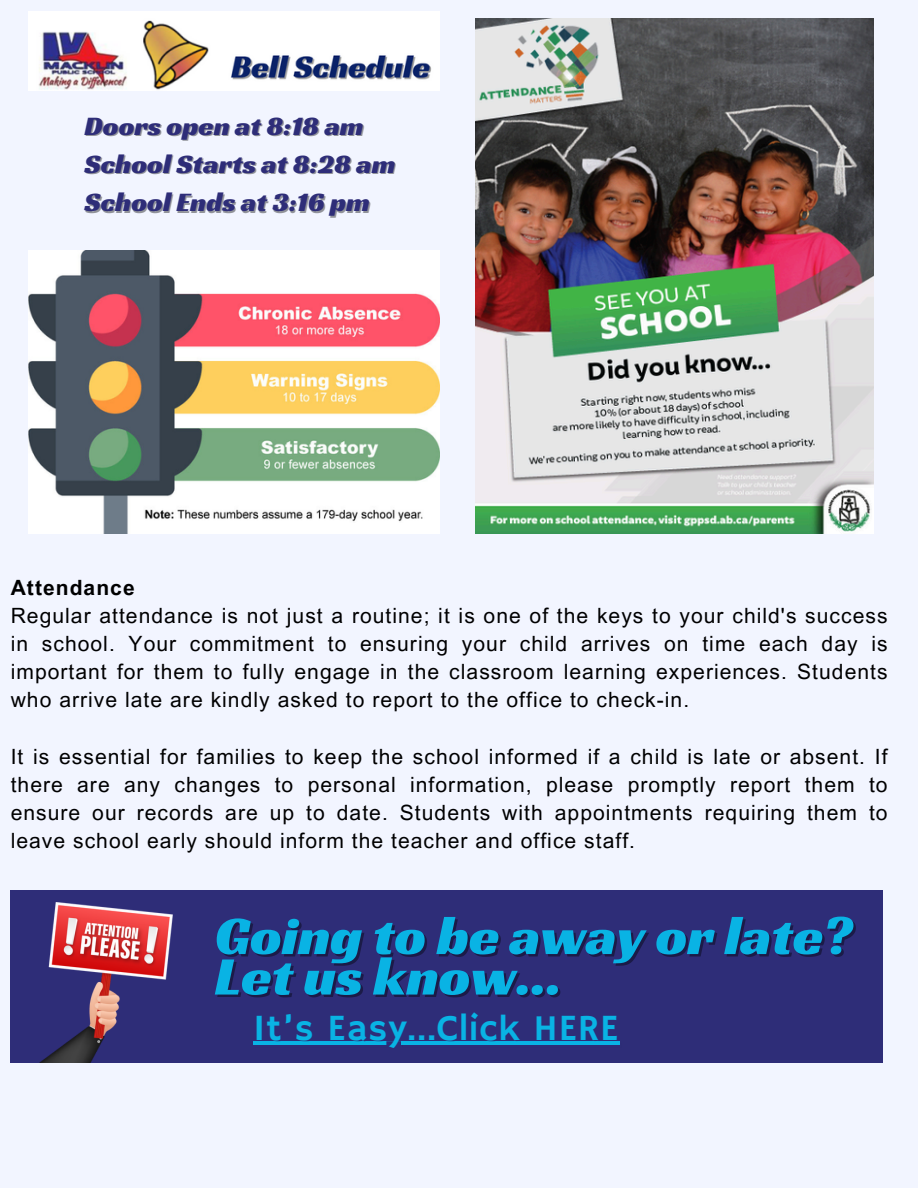
<style>
.page{position:relative;width:918px;height:1188px;background:#fff}
.page>*{position:absolute;margin:0;border:0;box-sizing:border-box;transform-origin:0 0}
.t1{font:55.2px/40.5px "Racing Sans One";color:#09b3e4}
.t2{font:36.9px "Hammersmith One";letter-spacing:.02em;color:#09b3e4}
.t3{font:27.6px "Racing Sans One";color:#2e2d78}
.t4{font:21px/28.2px "Arial MT Pro";letter-spacing:.05em;color:#000;text-align:justify}
.t5{font:700 21px "Arial MT Pro";letter-spacing:.05em;color:#000}
</style>
<div class="page">
<img style="left:0;top:0;width:918px;height:1188px">
<hr style="left:253px;top:1042px;width:366px;height:3px;background:#09b3e4">
<h3 class="t3" style="left:85px;top:108px;width:281px">Doors open at 8:18 am</h3>
<p class="t3" style="left:85px;top:146px;width:312px">School Starts at 8:28 am</p>
<p class="t3" style="left:85px;top:184px;width:287px">School Ends at 3:16 pm</p>
<p class="t5" style="left:11px;top:580px;width:126px">Attendance</p>
<p class="t4" style="left:11px;top:604px;width:878px">Regular attendance is not just a routine; it is one of the keys to your child's success in school. Your commitment to ensuring your child arrives on time each day is important for them to fully engage in the classroom learning experiences. Students who arrive late are kindly asked to report to the office to check-in.</p>
<h1 class="t4" style="left:11px;top:745px;width:878px">It is essential for families to keep the school informed if a child is late or absent. If there are any changes to personal information, please promptly report them to ensure our records are up to date. Students with appointments requiring them to leave school early should inform the teacher and office staff.</h1>
<h1 class="t1" style="left:215px;top:915px;width:639px">Going to be away or late?<br>Let us know...</h1>
<h2 class="t2" style="left:253px;top:1006px;width:367px">It’s Easy...Click HERE</h2>
</div>
